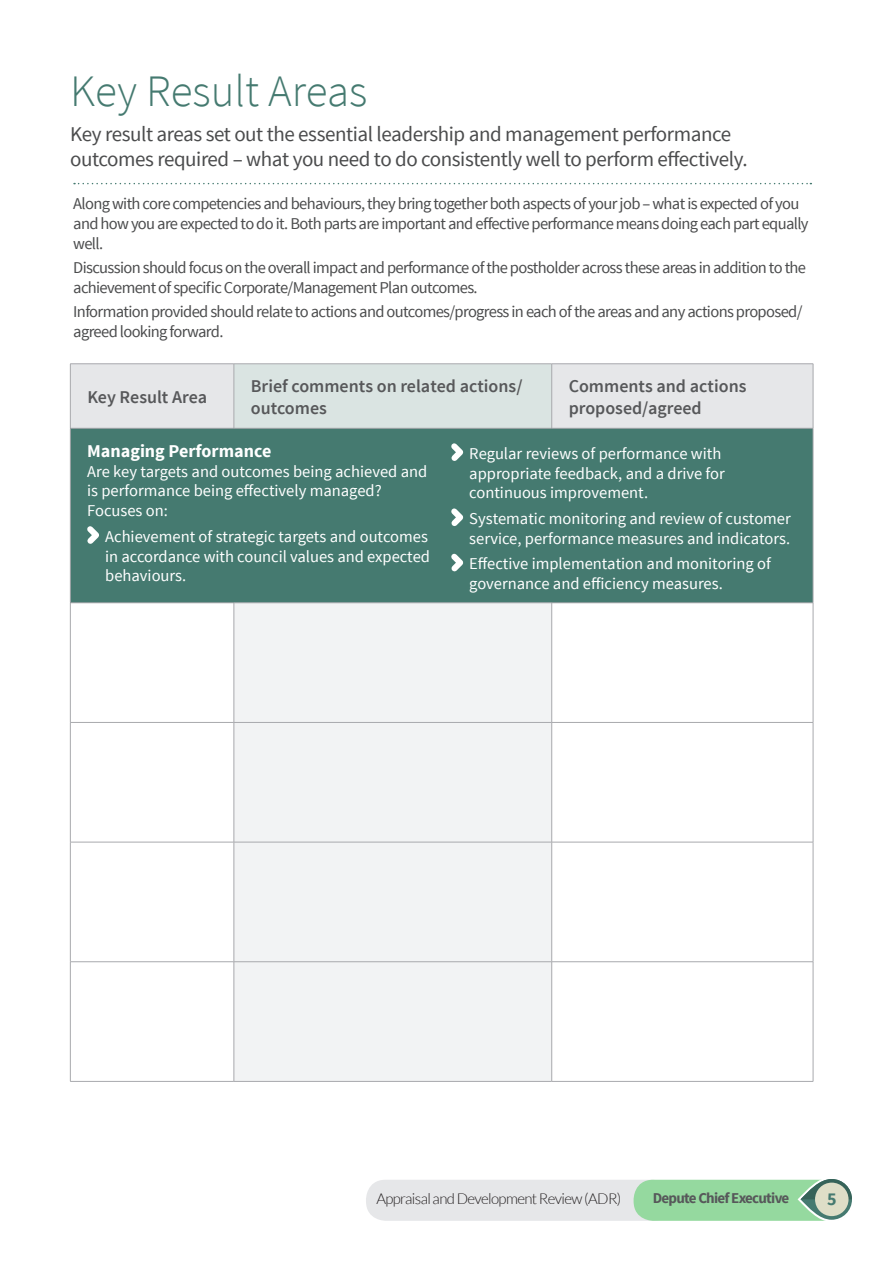
<style>
.page{position:relative;width:893px;height:1263px;background:#fff}
.page>*{position:absolute;margin:0;border:0;box-sizing:border-box;transform-origin:0 0}
.t1{font:300 45px "Source Sans Pro";color:#457a70}
.t2{font:21px/25.2px "Source Sans Pro";letter-spacing:-.02em;color:#4b4c4d}
.t3{font:600 18px/21.6px "Source Sans Pro";color:#57585a}
.t4{font:700 18px "Source Sans Pro";color:#fff}
.t5{font:700 18px "Source Sans Pro";color:#457a70}
.t6{font:16.5px/19.8px "Source Sans Pro";letter-spacing:-.04em;color:#4b4c4d}
.t7{font:16.5px/19.8px "Source Sans Pro";color:#fff}
.t8{font:300 15px "Lato";letter-spacing:-.04em;color:#231f20}
.t9{font:700 15px "Source Sans Pro";letter-spacing:-.05em;color:#57585a}
</style>
<div class="page">
<div style="left:366px;top:1180px;width:306px;height:41px;background:#e6e7e9;border-radius:20px"></div>
<div style="left:634px;top:1180px;width:218px;height:41px;background:#95d99f;border-radius:20px"></div>
<div style="left:798px;top:1177px;width:56px;height:45px;border:4px solid #fff;border-radius:20px"></div>
<svg style="left:800px;top:1179px;width:52px;height:41px"></svg>
<svg style="left:800px;top:1179px;width:52px;height:20px"></svg>
<div style="left:815px;top:1182px;width:33px;height:34px;background:#dedec7;border-radius:50%"></div>
<svg style="left:74px;top:183px;width:737px;height:1px"></svg>
<div style="left:71px;top:364px;width:742px;height:64px;background:#e6e7e9"></div>
<div style="left:234px;top:364px;width:318px;height:64px;background:#dae4e2"></div>
<div style="left:70px;top:428px;width:743px;height:175px;background:#457a70"></div>
<div style="left:235px;top:603px;width:316px;height:478px;background:#f2f3f4"></div>
<hr style="left:70px;top:363px;width:164px;height:1px;background:#a8a9ad">
<hr style="left:70px;top:364px;width:1px;height:64px;background:#a8a9ad">
<hr style="left:234px;top:363px;width:318px;height:1px;background:#a8a9ad">
<hr style="left:234px;top:364px;width:1px;height:64px;background:#a8a9ad">
<hr style="left:552px;top:363px;width:261px;height:1px;background:#a8a9ad">
<hr style="left:551px;top:364px;width:1px;height:64px;background:#a8a9ad">
<hr style="left:813px;top:364px;width:1px;height:64px;background:#a8a9ad">
<hr style="left:70px;top:428px;width:164px;height:1px;background:#a8a9ad">
<hr style="left:70px;top:428px;width:1px;height:175px;background:#a8a9ad">
<hr style="left:234px;top:428px;width:318px;height:1px;background:#a8a9ad">
<hr style="left:552px;top:428px;width:261px;height:1px;background:#a8a9ad">
<hr style="left:813px;top:428px;width:1px;height:175px;background:#a8a9ad">
<hr style="left:70px;top:602px;width:164px;height:1px;background:#a8a9ad">
<hr style="left:70px;top:603px;width:1px;height:119px;background:#a8a9ad">
<hr style="left:234px;top:602px;width:318px;height:1px;background:#a8a9ad">
<hr style="left:234px;top:603px;width:1px;height:119px;background:#a8a9ad">
<hr style="left:552px;top:602px;width:261px;height:1px;background:#a8a9ad">
<hr style="left:551px;top:603px;width:1px;height:119px;background:#a8a9ad">
<hr style="left:813px;top:603px;width:1px;height:119px;background:#a8a9ad">
<hr style="left:70px;top:722px;width:164px;height:1px;background:#a8a9ad">
<hr style="left:70px;top:723px;width:1px;height:119px;background:#a8a9ad">
<hr style="left:234px;top:722px;width:318px;height:1px;background:#a8a9ad">
<hr style="left:234px;top:723px;width:1px;height:119px;background:#a8a9ad">
<hr style="left:552px;top:722px;width:261px;height:1px;background:#a8a9ad">
<hr style="left:551px;top:723px;width:1px;height:119px;background:#a8a9ad">
<hr style="left:813px;top:723px;width:1px;height:119px;background:#a8a9ad">
<hr style="left:70px;top:842px;width:164px;height:1px;background:#a8a9ad">
<hr style="left:70px;top:842px;width:1px;height:119px;background:#a8a9ad">
<hr style="left:234px;top:842px;width:318px;height:1px;background:#a8a9ad">
<hr style="left:234px;top:842px;width:1px;height:119px;background:#a8a9ad">
<hr style="left:552px;top:842px;width:261px;height:1px;background:#a8a9ad">
<hr style="left:551px;top:842px;width:1px;height:119px;background:#a8a9ad">
<hr style="left:813px;top:842px;width:1px;height:119px;background:#a8a9ad">
<hr style="left:70px;top:961px;width:164px;height:1px;background:#a8a9ad">
<hr style="left:70px;top:962px;width:1px;height:119px;background:#a8a9ad">
<hr style="left:234px;top:961px;width:318px;height:1px;background:#a8a9ad">
<hr style="left:234px;top:962px;width:1px;height:119px;background:#a8a9ad">
<hr style="left:552px;top:961px;width:261px;height:1px;background:#a8a9ad">
<hr style="left:551px;top:962px;width:1px;height:119px;background:#a8a9ad">
<hr style="left:813px;top:962px;width:1px;height:119px;background:#a8a9ad">
<hr style="left:70px;top:1081px;width:164px;height:1px;background:#a8a9ad">
<hr style="left:234px;top:1081px;width:318px;height:1px;background:#a8a9ad">
<hr style="left:552px;top:1081px;width:261px;height:1px;background:#a8a9ad">
<svg style="left:87px;top:526px;width:12px;height:18px"></svg>
<svg style="left:451px;top:443px;width:13px;height:18px"></svg>
<svg style="left:451px;top:508px;width:13px;height:18px"></svg>
<svg style="left:451px;top:553px;width:13px;height:19px"></svg>
<p class="t1" style="left:70px;top:64px;width:299px">Key Result Areas</p>
<p class="t2" style="left:70px;top:122px;width:679px">Key result areas set out the essential leadership and management performance outcomes required – what you need to do consistently well to perform effectively.</p>
<p class="t6" style="left:73px;top:194px;width:737px">Along with core competencies and behaviours, they bring together both aspects of your job – what is expected of you and how you are expected to do it. Both parts are important and effective performance means doing each part equally well.</p>
<p class="t6" style="left:73px;top:258px;width:734px">Discussion should focus on the overall impact and performance of the postholder across these areas in addition to the achievement of specific Corporate/Management Plan outcomes.</p>
<p class="t6" style="left:73px;top:302px;width:731px">Information provided should relate to actions and outcomes/progress in each of the areas and any actions proposed/ agreed looking forward.</p>
<p class="t3" style="left:87px;top:386px;width:121px">Key Result Area</p>
<p class="t3" style="left:251px;top:376px;width:273px">Brief comments on related actions/ outcomes</p>
<p class="t3" style="left:569px;top:376px;width:179px">Comments and actions proposed/agreed</p>
<p class="t4" style="left:87px;top:439px;width:186px">Managing Performance</p>
<p class="t7" style="left:87px;top:461px;width:342px">Are key targets and outcomes being achieved and is performance being effectively managed?</p>
<p class="t7" style="left:87px;top:501px;width:82px">Focuses on:</p>
<p class="t7" style="left:105px;top:527px;width:326px">Achievement of strategic targets and outcomes in accordance with council values and expected behaviours.</p>
<p class="t7" style="left:469px;top:444px;width:257px">Regular reviews of performance with appropriate feedback, and a drive for continuous improvement.</p>
<p class="t7" style="left:469px;top:509px;width:323px">Systematic monitoring and review of customer service, performance measures and indicators.</p>
<p class="t7" style="left:469px;top:554px;width:303px">Effective implementation and monitoring of governance and efficiency measures.</p>
<p class="t8" style="left:376px;top:1191px;width:247px">Appraisal and Development Review (ADR)</p>
<p class="t9" style="left:653px;top:1189px;width:138px">Depute Chief Executive</p>
<p class="t5" style="left:827px;top:1187px;width:11px">5</p>
</div>
